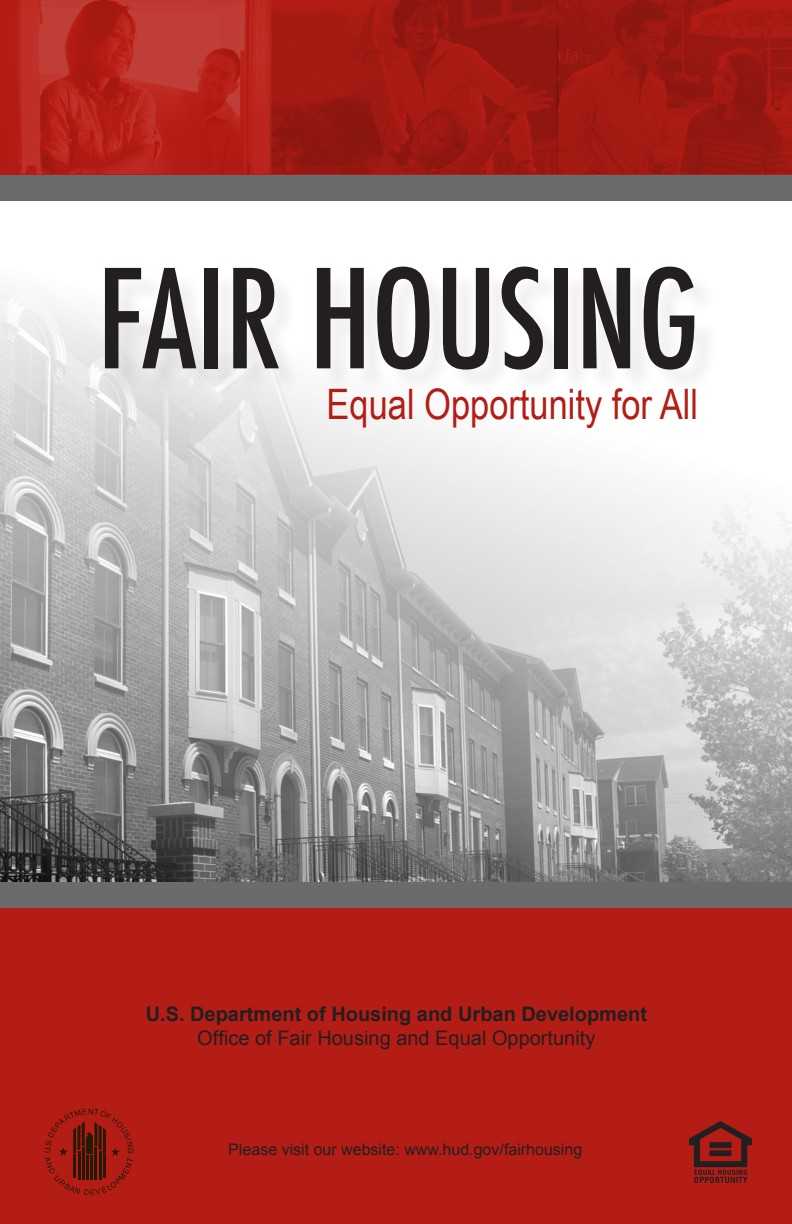
<style>
.page{position:relative;width:792px;height:1224px;background:#fff}
.page>*{position:absolute;margin:0;border:0;box-sizing:border-box;transform-origin:0 0}
.t1{font:500 condensed 133.2px "Futura";color:#231f20}
.t2{font:42px "Arial Narrow";color:#b41d15}
.t3{font:700 20px "Arial";color:#231f20}
.t4{font:20px "Arial";color:#231f20}
.t5{font:16px "Arial";color:#231f20}
</style>
<div class="page">
<div style="left:0;top:175px;width:792px;height:26px;background:#6b6b6e"></div>
<div style="left:0;top:895px;width:792px;height:329px;background:#b41d15"></div>
<svg style="left:0;top:0;width:792px;height:175px;background:#a61d16"></svg>
<img style="left:0;top:289px;width:792px;height:593px">
<div style="left:108px;top:270px;width:611px;height:124px;background:#231f20;opacity:.07"></div>
<img style="left:690px;top:1121px;width:62px;height:62px">
<div style="left:0;top:882px;width:792px;height:26px;background:#6b6b6e"></div>
<svg style="left:45px;top:1109px;width:89px;height:86px"></svg>
<h1 class="t1" style="left:97px;top:234px;width:604px">FAIR HOUSING</h1>
<h2 class="t2" style="left:327px;top:374px;width:373px">Equal Opportunity for All</h2>
<p class="t3" style="left:146px;top:1003px;width:503px">U.S. Department of Housing and Urban Development</p>
<p class="t4" style="left:197px;top:1027px;width:400px">Office of Fair Housing and Equal Opportunity</p>
<p class="t5" style="left:228px;top:1141px;width:355px">Please visit our website: www.hud.gov/fairhousing</p>
</div>
